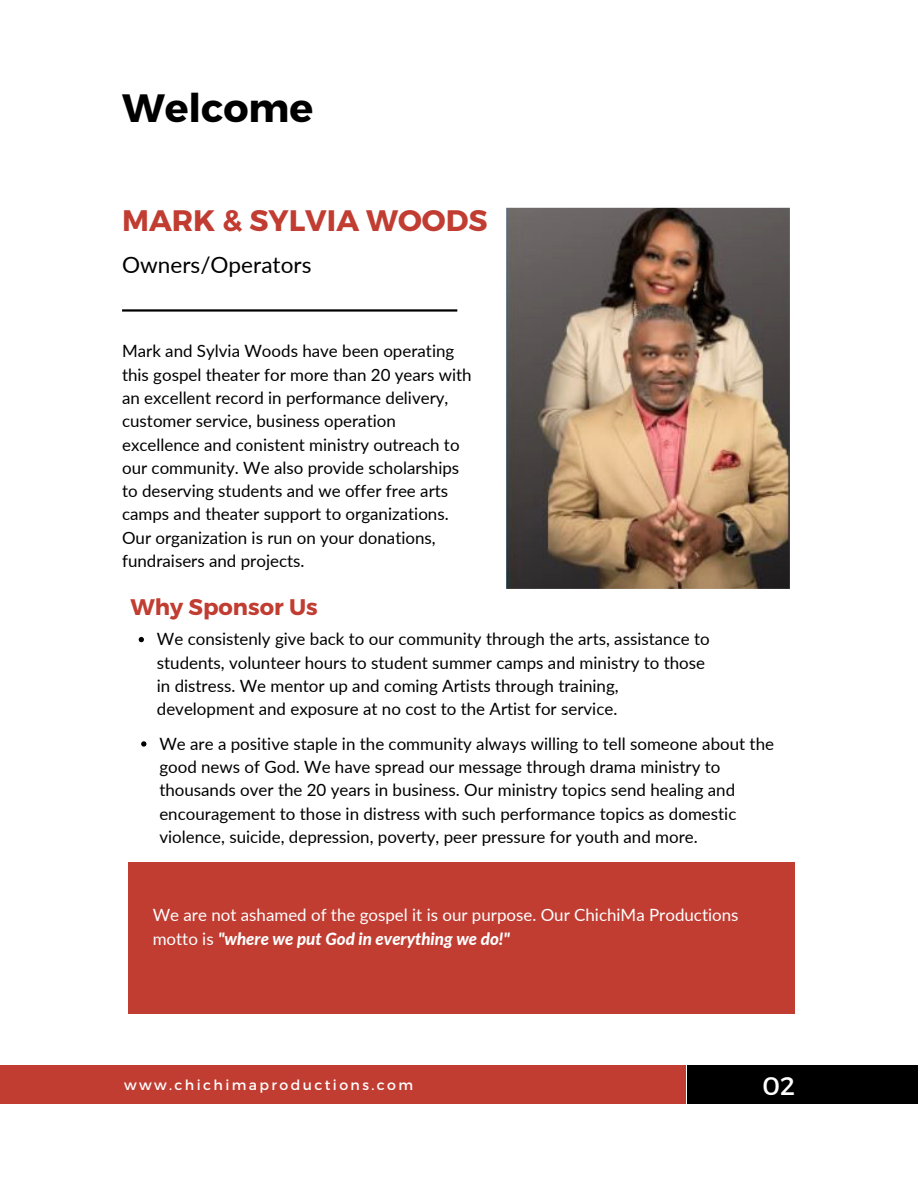
<style>
.page{position:relative;width:918px;height:1188px;background:#fff}
.page>*{position:absolute;margin:0;border:0;box-sizing:border-box;transform-origin:0 0}
.t1{font:700 39.45px "Montserrat";color:#000}
.t2{font:700 29.7px "Montserrat";color:#c13d32}
.t3{font:25.35px "Montserrat";color:#fff}
.t4{font:22.5px "Lato";color:#000}
.t5{font:700 22.5px "Montserrat";color:#c13d32}
.t6{font:16.95px/23.2px "Lato";color:#000}
.t7{font:16.95px/23.7px "Lato";color:#fff}
.t8{font:14.1px "Montserrat";letter-spacing:.17em;color:#fff}
.s1{font-weight:800;font-style:italic}
</style>
<div class="page">
<img style="left:506px;top:207px;width:284px;height:382px">
<hr style="left:122px;top:309px;width:335px;height:3px;background:#000">
<div style="left:687px;top:1065px;width:231px;height:39px;background:#000"></div>
<div style="left:0;top:1065px;width:686px;height:39px;background:#c13d32"></div>
<div style="left:128px;top:862px;width:666px;height:152px;background:#c13d32"></div>
<svg style="left:139px;top:637px;width:5px;height:5px"></svg>
<svg style="left:141px;top:741px;width:5px;height:6px"></svg>
<p class="t1" style="left:122px;top:82px;width:193px">Welcome</p>
<p class="t2" style="left:122px;top:201px;width:367px">MARK &amp; SYLVIA WOODS</p>
<p class="t4" style="left:122px;top:251px;width:191px">Owners/Operators</p>
<p class="t6" style="left:122px;top:339px;width:351px">Mark and Sylvia Woods have been operating this gospel theater for more than 20 years with an excellent record in performance delivery, customer service, business operation excellence and conistent ministry outreach to our community. We also provide scholarships to deserving students and we offer free arts camps and theater support to organizations.<br>Our organization is run on your donations, fundraisers and projects.</p>
<p class="t5" style="left:131px;top:593px;width:189px">Why Sponsor Us</p>
<p class="t6" style="left:157px;top:627px;width:554px">We consistenly give back to our community through the arts, assistance to students, volunteer hours to student summer camps and ministry to those in distress. We mentor up and coming Artists through training, development and exposure at no cost to the Artist for service.</p>
<p class="t6" style="left:159px;top:732px;width:616px">We are a positive staple in the community always willing to tell someone about the good news of God. We have spread our message through drama ministry to thousands over the 20 years in business. Our ministry topics send healing and encouragement to those in distress with such performance topics as domestic violence, suicide, depression, poverty, peer pressure for youth and more.</p>
<p class="t7" style="left:153px;top:903px;width:587px">We are not ashamed of the gospel it is our purpose. Our ChichiMa Productions motto is <span class="s1">"where we put God in everything we do!"</span></p>
<p class="t8" style="left:124px;top:1076px;width:291px">www.chichimaproductions.com</p>
<p class="t3" style="left:763px;top:1069px;width:34px">02</p>
</div>
